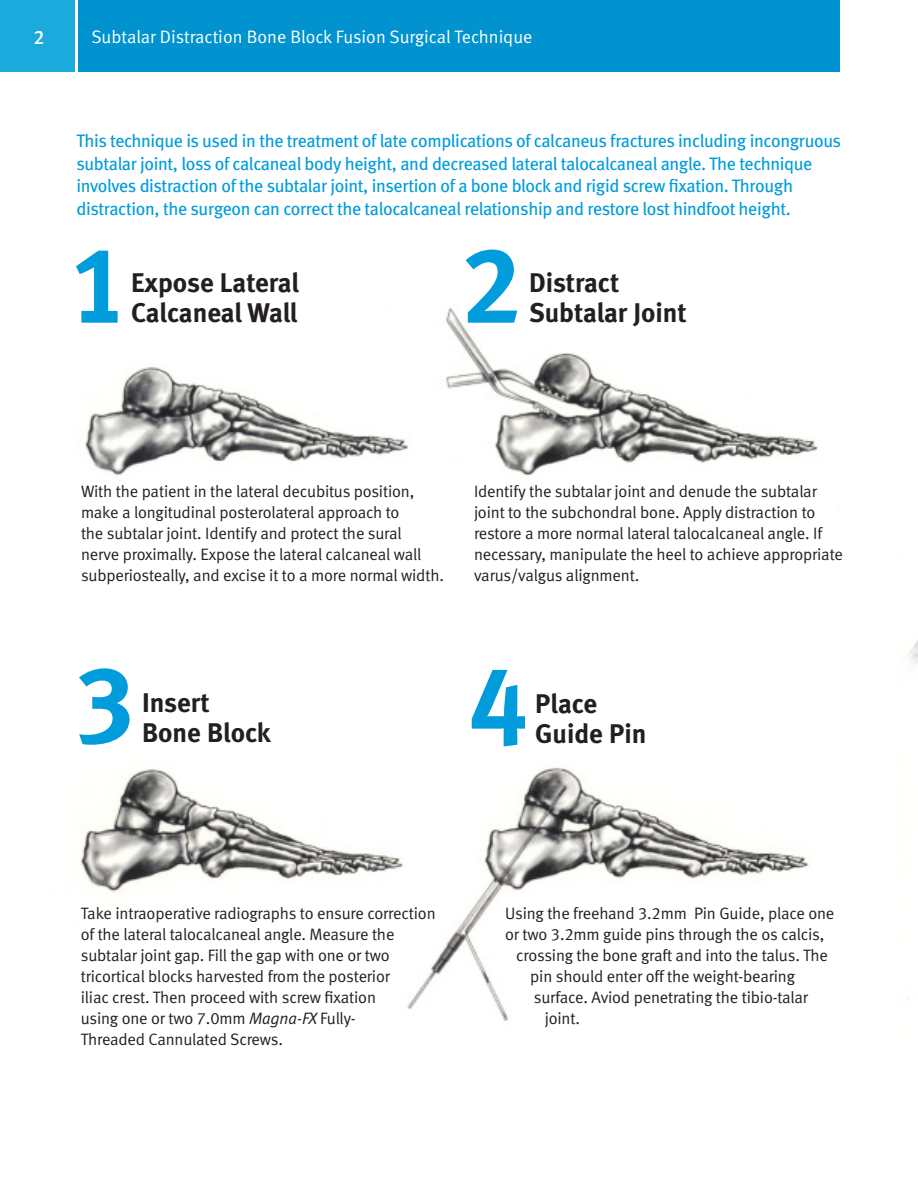
<style>
.page{position:relative;width:918px;height:1188px;background:#fff}
.page>*{position:absolute;margin:0;border:0;box-sizing:border-box;transform-origin:0 0}
.t1{font:108px "Meta Bold LF";color:#009cdb}
.t2{font:27px "Meta Bold LF";color:#231f20}
.stFolio{font:19.5px "Meta Medium LF";color:#fff}
.t3{font:18px/22.5px "Meta Book LF";letter-spacing:-.02em;color:#009cdb}
.t4{font:18px "Meta Normal LF";color:#fff}
.t5{font:16.5px/21px "Meta Normal LF";letter-spacing:-.01em;color:#231f20}
.s1{font-style:italic}
</style>
<div class="page">
<div style="left:78px;top:0;width:762px;height:72px;background:#0093d0"></div>
<div style="left:0;top:0;width:75px;height:72px;background:#1baadc"></div>
<img style="left:84px;top:307px;width:755px;height:203px">
<img style="left:909px;top:640px;width:9px;height:25px">
<img style="left:80px;top:767px;width:729px;height:254px">
<p class="stFolio" style="left:34px;top:25px;width:12px">2</p>
<p class="t4" style="left:92px;top:26px;width:442px">Subtalar Distraction Bone Block Fusion Surgical Technique</p>
<p class="t3" style="left:76px;top:130px;width:766px">This technique is used in the treatment of late complications of calcaneus fractures including incongruous subtalar joint, loss of calcaneal body height, and decreased lateral talocalcaneal angle. The technique involves distraction of the subtalar joint, insertion of a bone block and rigid screw fixation. Through distraction, the surgeon can correct the talocalcaneal relationship and restore lost hindfoot height.</p>
<p class="t1" style="left:69px;top:222px;width:62px">1</p>
<p class="t2" style="left:131px;top:266px;width:169px">Expose Lateral</p>
<p class="t2" style="left:131px;top:296px;width:168px">Calcaneal Wall</p>
<p class="t1" style="left:462px;top:222px;width:62px">2</p>
<p class="t2" style="left:529px;top:267px;width:92px">Distract</p>
<p class="t2" style="left:529px;top:297px;width:159px">Subtalar Joint</p>
<p class="t5" style="left:81px;top:481px;width:364px">With the patient in the lateral decubitus position, make a longitudinal posterolateral approach to<br>the subtalar joint. Identify and protect the sural nerve proximally. Expose the lateral calcaneal wall subperiosteally, and excise it to a more normal width.</p>
<p class="t5" style="left:474px;top:481px;width:370px">Identify the subtalar joint and denude the subtalar joint to the subchondral bone. Apply distraction to restore a more normal lateral talocalcaneal angle. If necessary, manipulate the heel to achieve appropriate varus/valgus alignment.</p>
<p class="t1" style="left:75px;top:641px;width:62px">3</p>
<p class="t2" style="left:142px;top:687px;width:69px">Insert</p>
<p class="t2" style="left:142px;top:717px;width:130px">Bone Block</p>
<p class="t1" style="left:468px;top:641px;width:62px">4</p>
<p class="t2" style="left:535px;top:688px;width:63px">Place</p>
<p class="t2" style="left:535px;top:718px;width:113px">Guide Pin</p>
<p class="t5" style="left:81px;top:903px;width:356px">Take intraoperative radiographs to ensure correction of the lateral talocalcaneal angle. Measure the subtalar joint gap. Fill the gap with one or two tricortical blocks harvested from the posterior</p>
<p class="t5" style="left:81px;top:987px;width:297px">iliac crest. Then proceed with screw fixation</p>
<p class="t5" style="left:81px;top:1008px;width:276px">using one or two 7.0mm <span class="s1">Magna-FX</span> Fully-</p>
<p class="t5" style="left:81px;top:1029px;width:204px">Threaded Cannulated Screws.</p>
<p class="t5" style="left:505px;top:903px;width:331px">Using the freehand 3.2mm Pin Guide, place one or two 3.2mm guide pins through the os calcis,</p>
<p class="t5" style="left:516px;top:945px;width:313px">crossing the bone graft and into the talus. The</p>
<p class="t5" style="left:530px;top:966px;width:266px">pin should enter off the weight-bearing</p>
<p class="t5" style="left:534px;top:987px;width:276px">surface. Aviod penetrating the tibio-talar</p>
<p class="t5" style="left:545px;top:1008px;width:37px">joint.</p>
</div>
